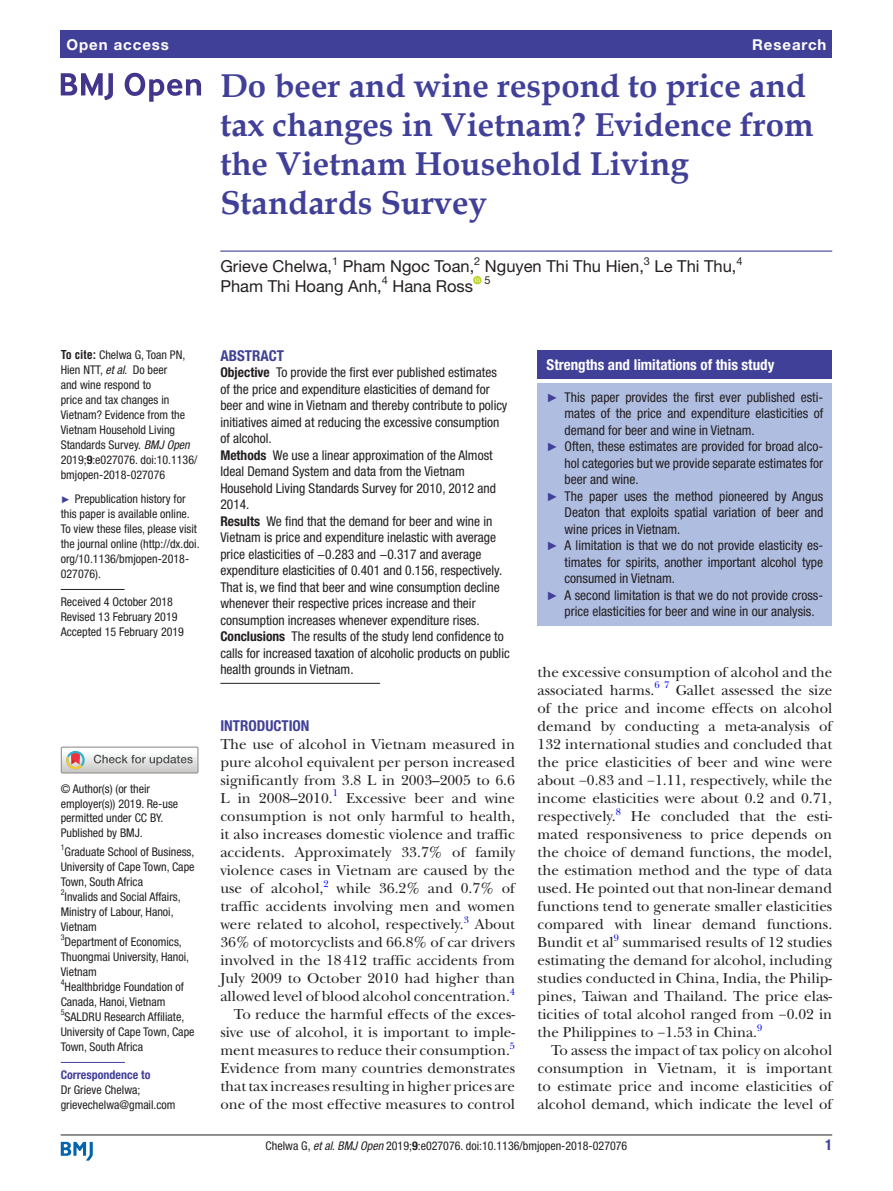
<style>
.page{position:relative;width:893px;height:1191px;background:#fff}
.page>*{position:absolute;margin:0;border:0;box-sizing:border-box;transform-origin:0 0}
.t1{font:700 33px/39px "Book Antiqua";color:#414099}
.t2{font:16.5px "Helvetica Neue LT Std";color:#231f20}
.t3{font:15px/18px "New Baskerville";color:#231f20;text-align:justify}
.t4{font:700 condensed 15px "Helvetica Neue LT Std";color:#fff}
.t5{font:700 condensed 15px "Helvetica Neue LT Std";color:#414099}
.t6{font:700 15px "Helvetica Neue LT Std";letter-spacing:.065em;color:#fff}
.t7{font:condensed 13.5px/16.5px "Helvetica Neue LT Std";color:#231f20}
.t8{font:condensed 12px/15px "Helvetica Neue LT Std";color:#231f20}
.t9{font:700 condensed 12px "Helvetica Neue LT Std";color:#414099}
.t10{font:10.95px "Helvetica Neue LT Std";color:#231f20}
.t11{font:9.9px "New Baskerville";color:#00f}
.t12{font:condensed 7.95px "Helvetica Neue LT Std";color:#231f20}
.s1{font-family:"Helvetica LT Std";font-weight:700}
.s2{font-style:italic}
.s3{font-weight:700}
.s4{font-family:"Arial";font-stretch:normal;font-size:9.75px;color:#414099}
.s5{font-family:"Arial";font-stretch:normal;font-size:12px;color:#414099}
</style>
<div class="page">
<hr style="left:61px;top:1134px;width:771px;height:1px;background:#231f20">
<svg style="left:61px;top:1141px;width:32px;height:19px"></svg>
<div style="left:61px;top:31px;width:771px;height:27px;background:#414099"></div>
<hr style="left:220px;top:250px;width:612px;height:2px;background:#414099">
<svg style="left:473px;top:276px;width:9px;height:8px"></svg>
<hr style="left:61px;top:589px;width:64px;height:1px;background:#231f20">
<hr style="left:61px;top:1062px;width:64px;height:1px;background:#414099">
<svg style="left:61px;top:73px;width:52px;height:27px"></svg>
<svg style="left:125px;top:73px;width:76px;height:29px"></svg>
<div style="left:61px;top:746px;width:138px;height:27px;border:1px solid #969090"></div>
<svg style="left:61px;top:747px;width:137px;height:26px"></svg>
<hr style="left:220px;top:683px;width:160px;height:1px;background:#231f20">
<div style="left:538px;top:350px;width:294px;height:29px;background:#414099"></div>
<div style="left:538px;top:383px;width:294px;height:242px;background:#afbde1"></div>
<p class="t6" style="left:66px;top:35px;width:104px">Open access</p>
<p class="t6" style="left:752px;top:35px;width:76px">Research</p>
<h1 class="t1" style="left:220px;top:66px;width:595px">Do beer and wine respond to price and tax changes in Vietnam? Evidence from the Vietnam Household Living<br>Standards Survey</h1>
<p class="t2" style="left:220px;top:257px;width:113px">Grieve Chelwa,</p>
<p class="t10" style="left:332px;top:254px;width:8px">1</p>
<p class="t2" style="left:343px;top:257px;width:133px">Pham Ngoc Toan,</p>
<p class="t10" style="left:474px;top:254px;width:8px">2</p>
<p class="t2" style="left:485px;top:257px;width:160px">Nguyen Thi Thu Hien,</p>
<p class="t10" style="left:644px;top:254px;width:8px">3</p>
<p class="t2" style="left:655px;top:257px;width:83px">Le Thi Thu,</p>
<p class="t10" style="left:736px;top:254px;width:8px">4</p>
<p class="t2" style="left:220px;top:276px;width:163px">Pham Thi Hoang Anh,</p>
<p class="t10" style="left:382px;top:274px;width:8px">4</p>
<p class="t2" style="left:392px;top:276px;width:82px">Hana Ross</p>
<p class="t10" style="left:485px;top:274px;width:8px">5</p>
<p class="t8" style="left:61px;top:347px;width:138px"><span class="s1">To cite:</span> Chelwa G, Toan PN,<br>Hien NTT, <span class="s2">et al</span>. Do beer<br>and wine respond to<br>price and tax changes in<br>Vietnam? Evidence from the<br>Vietnam Household Living<br>Standards Survey. <span class="s2">BMJ Open<br></span>2019;<span class="s3">9</span>:e027076. doi:10.1136/ bmjopen-2018-027076</p>
<p class="t8" style="left:61px;top:491px;width:140px"><span class="s4">►</span> Prepublication history for this paper is available online.<br>To view these files, please visit the journal online (http://dx.doi. org/10.1136/bmjopen-2018-<br>027076).</p>
<p class="t8" style="left:61px;top:594px;width:125px">Received 4 October 2018<br>Revised 13 February 2019<br>Accepted 15 February 2019</p>
<p class="t8" style="left:61px;top:782px;width:119px;line-height:14.4px">© Author(s) (or their employer(s)) 2019. Re-use permitted under CC BY.<br>Published by BMJ.</p>
<p class="t12" style="left:61px;top:843px;width:5px">1</p>
<p class="t8" style="left:61px;top:844px;width:135px;text-align:justify;text-indent:4px">Graduate School of Business, University of Cape Town, Cape Town, South Africa</p>
<p class="t12" style="left:61px;top:888px;width:5px">2</p>
<p class="t8" style="left:61px;top:889px;width:121px;text-indent:4px">Invalids and Social Affairs,<br>Ministry of Labour, Hanoi,<br>Vietnam</p>
<p class="t12" style="left:61px;top:933px;width:5px">3</p>
<p class="t8" style="left:61px;top:934px;width:130px;text-indent:4px">Department of Economics,<br>Thuongmai University, Hanoi,<br>Vietnam</p>
<p class="t12" style="left:61px;top:978px;width:5px">4</p>
<p class="t8" style="left:61px;top:979px;width:135px;text-indent:4px">Healthbridge Foundation of<br>Canada, Hanoi, Vietnam<br><sup>5</sup>SALDRU Research Affiliate,<br>University of Cape Town, Cape<br>Town, South Africa</p>
<p class="t9" style="left:61px;top:1067px;width:91px">Correspondence to</p>
<p class="t8" style="left:61px;top:1082px;width:116px">Dr Grieve Chelwa; grievechelwa@gmail.com</p>
<p class="t5" style="left:220px;top:346px;width:65px">Abstract</p>
<p class="t7" style="left:220px;top:364px;width:291px"><span class="s3">Objective</span> To provide the first ever published estimates<br>of the price and expenditure elasticities of demand for beer and wine in Vietnam and thereby contribute to policy initiatives aimed at reducing the excessive consumption of alcohol.<br><span class="s3">Methods</span> We use a linear approximation of the Almost Ideal Demand System and data from the Vietnam Household Living Standards Survey for 2010, 2012 and 2014.<br><span class="s3">Results</span> We find that the demand for beer and wine in Vietnam is price and expenditure inelastic with average price elasticities of −0.283 and −0.317 and average expenditure elasticities of 0.401 and 0.156, respectively.<br>That is, we find that beer and wine consumption decline whenever their respective prices increase and their consumption increases whenever expenditure rises.<br><span class="s3">Conclusions</span> The results of the study lend confidence to calls for increased taxation of alcoholic products on public health grounds in Vietnam.</p>
<p class="t5" style="left:220px;top:717px;width:91px">Introduction</p>
<p class="t3" style="left:220px;top:735px;width:296px">The use of alcohol in Vietnam measured in pure alcohol equivalent per person increased significantly from 3.8 L in 2003–2005 to 6.6<br>L in 2008–2010.</p>
<p class="t11" style="left:333px;top:787px;width:7px">1</p>
<p class="t3" style="left:220px;top:789px;width:296px;text-indent:126px">Excessive beer and wine consumption is not only harmful to health, it also increases domestic violence and traffic accidents. Approximately 33.7% of family violence cases in Vietnam are caused by the use of alcohol,</p>
<p class="t11" style="left:323px;top:877px;width:7px">2</p>
<p class="t3" style="left:220px;top:879px;width:296px;text-indent:116px">while 36.2% and 0.7% of traffic accidents involving men and women were related to alcohol, respectively.</p>
<p class="t11" style="left:464px;top:913px;width:7px">3</p>
<p class="t3" style="left:220px;top:915px;width:296px;text-indent:254px">About 36% of motorcyclists and 66.8% of car drivers involved in the 18412 traffic accidents from July 2009 to October 2010 had higher than allowed level of blood alcohol concentration.</p>
<p class="t11" style="left:510px;top:985px;width:7px">4</p>
<p class="t3" style="left:220px;top:1005px;width:296px;text-indent:14px">To reduce the harmful effects of the exces&shy;sive use of alcohol, it is important to imple&shy;ment measures to reduce their consumption.</p>
<p class="t11" style="left:510px;top:1039px;width:7px">5</p>
<p class="t3" style="left:220px;top:1059px;width:296px">Evidence from many countries demonstrates that tax increases resulting in higher prices are one of the most effective measures to control</p>
<p class="t4" style="left:547px;top:355px;width:229px">Strengths and limitations of this study</p>
<p class="t7" style="left:547px;top:388px;width:278px"><span class="s5">►</span> This paper provides the first ever published esti-</p>
<p class="t7" style="left:565px;top:405px;width:260px">mates of the price and expenditure elasticities of</p>
<p class="t7" style="left:565px;top:421px;width:192px">demand for beer and wine in Vietnam.</p>
<p class="t7" style="left:547px;top:438px;width:278px"><span class="s5">►</span> Often, these estimates are provided for broad alco-</p>
<p class="t7" style="left:565px;top:454px;width:260px">hol categories but we provide separate estimates for</p>
<p class="t7" style="left:565px;top:471px;width:76px">beer and wine.</p>
<p class="t7" style="left:547px;top:487px;width:278px"><span class="s5">►</span> The paper uses the method pioneered by Angus</p>
<p class="t7" style="left:565px;top:504px;width:260px">Deaton that exploits spatial variation of beer and</p>
<p class="t7" style="left:565px;top:520px;width:117px">wine prices in Vietnam.</p>
<p class="t7" style="left:547px;top:537px;width:278px"><span class="s5">►</span> A limitation is that we do not provide elasticity es-</p>
<p class="t7" style="left:565px;top:553px;width:260px">timates for spirits, another important alcohol type</p>
<p class="t7" style="left:565px;top:570px;width:112px">consumed in Vietnam.</p>
<p class="t7" style="left:547px;top:586px;width:278px"><span class="s5">►</span> A second limitation is that we do not provide cross-</p>
<p class="t7" style="left:565px;top:603px;width:252px">price elasticities for beer and wine in our analysis.</p>
<p class="t3" style="left:538px;top:663px;width:296px">the excessive consumption of alcohol and the associated harms.<sup>6</sup> <sup>7</sup> Gallet assessed the size of the price and income effects on alcohol demand by conducting a meta-analysis of 132 international studies and concluded that the price elasticities of beer and wine were about −0.83 and −1.11, respectively, while the income elasticities were about 0.2 and 0.71, respectively.</p>
<p class="t11" style="left:616px;top:805px;width:7px">8</p>
<p class="t3" style="left:538px;top:807px;width:296px;text-indent:93px">He concluded that the esti&shy;mated responsiveness to price depends on the choice of demand functions, the model, the estimation method and the type of data used. He pointed out that non-linear demand functions tend to generate smaller elasticities compared with linear demand functions.<br>Bundit et al</p>
<p class="t11" style="left:614px;top:931px;width:7px">9</p>
<p class="t3" style="left:538px;top:933px;width:296px;text-indent:85px">summarised results of 12 studies estimating the demand for alcohol, including studies conducted in China, India, the Philip&shy;pines, Taiwan and Thailand. The price elas&shy;ticities of total alcohol ranged from −0.02 in the Philippines to −1.53 in China.<sup>9</sup></p>
<p class="t3" style="left:538px;top:1041px;width:296px;text-indent:14px">To assess the impact of tax policy on alcohol consumption in Vietnam, it is important to estimate price and income elasticities of alcohol demand, which indicate the level of</p>
<p class="t8" style="left:266px;top:1137px;width:363px">Chelwa G, <span class="s2">et al</span>. <span class="s2">BMJ Open</span> 2019;<span class="s3">9</span>:e027076. doi:10.1136/bmjopen-2018-027076</p>
<p class="t5" style="left:825px;top:1135px;width:9px">1</p>
</div>
